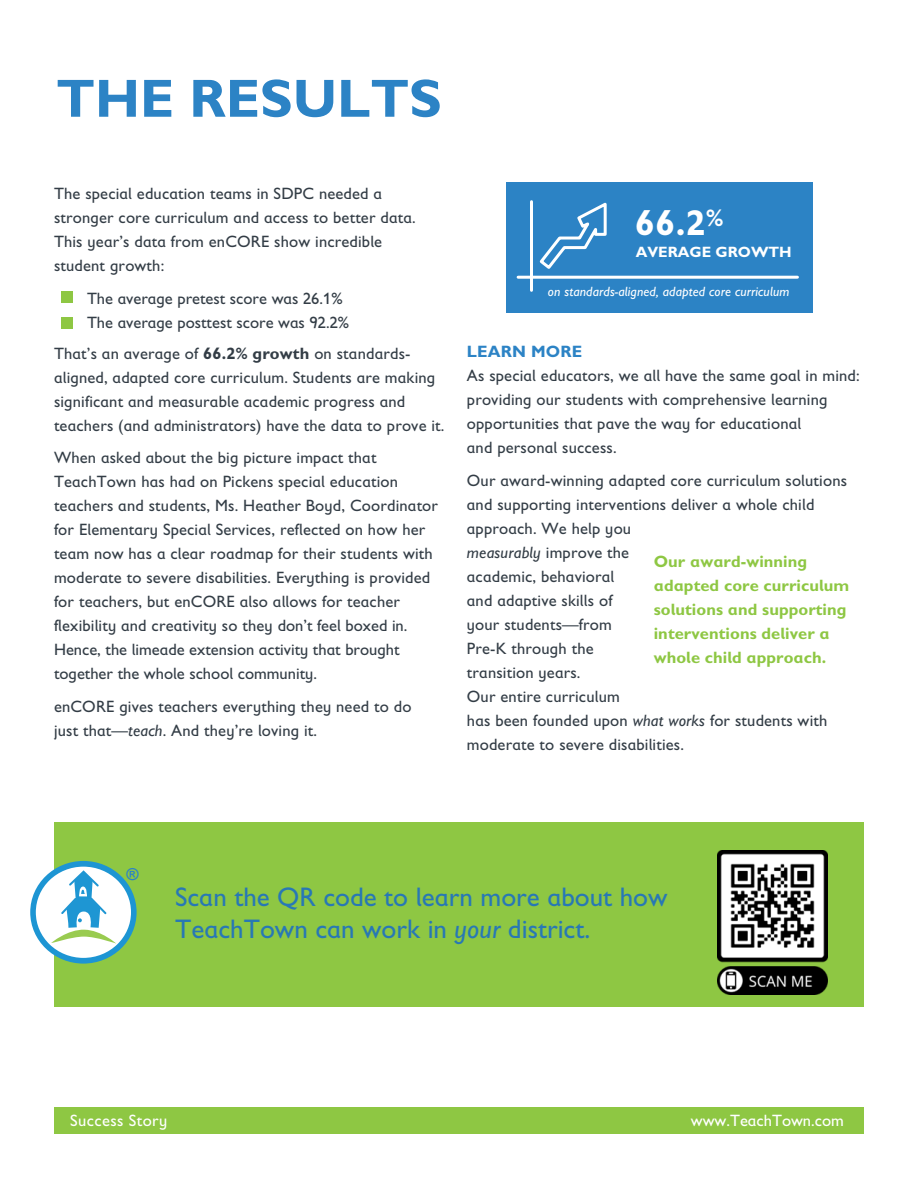
<style>
.page{position:relative;width:918px;height:1188px;background:#fff}
.page>*{position:absolute;margin:0;border:0;box-sizing:border-box;transform-origin:0 0}
.t1{font:700 54px "SW Gill Sans Sch Bk";color:#2c83c5}
.bullet_item_2_-_ital{font:700 36px "SW Gill Sans Sch Bk";color:#fff}
.t2{font:27px/32.4px "SW Gill Sans Sch Bk";color:#2878b5}
.Body_Text_Gill_Sans{font:16.5px/24px "SW Gill Sans Sch Bk";letter-spacing:.01em;color:#333d46}
.Body_Text_Gill_Sans-2{font:700 16.5px/24px "SW Gill Sans Sch Bk";letter-spacing:.005em;color:#8ec743}
.bullet_item_1_-_11_1{font:16.5px "SW Gill Sans Sch Bk";color:#333d46}
.t3{font:16.5px "SW Gill Sans Sch Bk";color:#fff}
.t4{font:16.5px "SW Gill Sans Sch Bk";letter-spacing:.025em;color:#fff}
.Body_Text_Gill_Sans-3{font:700 16.5px "SW Gill Sans Sch Bk";letter-spacing:.01em;color:#2c83c5}
.bullet_item_2_-_ital-2{font:700 16.5px "SW Gill Sans Sch Bk";color:#2c83c5}
.bullet_item_2_-_ital-3{font:700 15px "SW Gill Sans Sch Bk";color:#fff}
.Body_Text_Gill_Sans-4{font:italic 13.5px "SW Gill Sans Sch Bk";letter-spacing:.01em;color:#fff}
.s1{font-weight:700}
.s2{font-style:italic}
</style>
<div class="page">
<div style="left:54px;top:1107px;width:810px;height:27px;background:#8ec743"></div>
<div style="left:54px;top:822px;width:810px;height:185px;background:#8ec743"></div>
<svg style="left:30px;top:861px;width:107px;height:103px"></svg>
<img style="left:717px;top:851px;width:111px;height:143px">
<div style="left:61px;top:291px;width:12px;height:12px;background:#8ec743"></div>
<div style="left:61px;top:317px;width:12px;height:11px;background:#8ec743"></div>
<div style="left:507px;top:183px;width:306px;height:130px;background:#2c83c5"></div>
<hr style="left:530px;top:202px;width:3px;height:88px;background:#fff">
<hr style="left:518px;top:276px;width:279px;height:3px;background:#fff">
<svg style="left:539px;top:202px;width:68px;height:67px"></svg>
<p class="t1" style="left:56px;top:67px;width:387px">THE RESULTS</p>
<p class="Body_Text_Gill_Sans" style="left:54px;top:182px;width:363px">The special education teams in SDPC needed a stronger core curriculum and access to better data.<br>This year’s data from enCORE show incredible student growth:</p>
<p class="bullet_item_1_-_11_1" style="left:87px;top:289px;width:257px">The average pretest score was 26.1%</p>
<p class="bullet_item_1_-_11_1" style="left:87px;top:313px;width:264px">The average posttest score was 92.2%</p>
<p class="Body_Text_Gill_Sans" style="left:54px;top:341px;width:392px">That’s an average of <span class="s1">66.2% growth</span> on standards&shy;aligned, adapted core curriculum. Students are making significant and measurable academic progress and teachers (and administrators) have the data to prove it.</p>
<p class="Body_Text_Gill_Sans" style="left:54px;top:446px;width:386px">When asked about the big picture impact that TeachTown has had on Pickens special education teachers and students, Ms. Heather Boyd, Coordinator for Elementary Special Services, reflected on how her team now has a clear roadmap for their students with moderate to severe disabilities. Everything is provided for teachers, but enCORE also allows for teacher flexibility and creativity so they don’t feel boxed in.<br>Hence, the limeade extension activity that brought together the whole school community.</p>
<p class="Body_Text_Gill_Sans" style="left:54px;top:694px;width:359px">enCORE gives teachers everything they need to do just that—<span class="s2">teach</span>. And they’re loving it.</p>
<p class="bullet_item_2_-_ital" style="left:635px;top:202px;width:90px">66.2<sup>%</sup></p>
<p class="bullet_item_2_-_ital-3" style="left:636px;top:243px;width:158px">AVERAGE GROWTH</p>
<p class="Body_Text_Gill_Sans-4" style="left:548px;top:284px;width:243px">on standards-aligned, adapted core curriculum</p>
<p class="Body_Text_Gill_Sans-3" style="left:467px;top:342px;width:117px">LEARN MORE</p>
<p class="Body_Text_Gill_Sans" style="left:467px;top:363px;width:394px">As special educators, we all have the same goal in mind: providing our students with comprehensive learning opportunities that pave the way for educational<br>and personal success.</p>
<p class="Body_Text_Gill_Sans" style="left:467px;top:468px;width:382px">Our award-winning adapted core curriculum solutions and supporting interventions deliver a whole child approach. We help you<br><span class="s2">measurably</span> improve the<br>academic, behavioral<br>and adaptive skills of<br>your students—from<br>Pre-K through the<br>transition years.<br>Our entire curriculum<br>has been founded upon <span class="s2">what works</span> for students with moderate to severe disabilities.</p>
<p class="Body_Text_Gill_Sans-2" style="left:654px;top:549px;width:197px">Our award-winning adapted core curriculum solutions and supporting interventions deliver a whole child approach.</p>
<p class="bullet_item_2_-_ital-2" style="left:127px;top:864px;width:14px">®</p>
<p class="t2" style="left:175px;top:881px;width:494px">Scan the QR code to learn more about how<br>TeachTown can work in <span class="s2">your</span> district.</p>
<p class="t4" style="left:70px;top:1111px;width:99px">Success Story</p>
<p class="t3" style="left:691px;top:1111px;width:154px">www.TeachTown.com</p>
</div>
